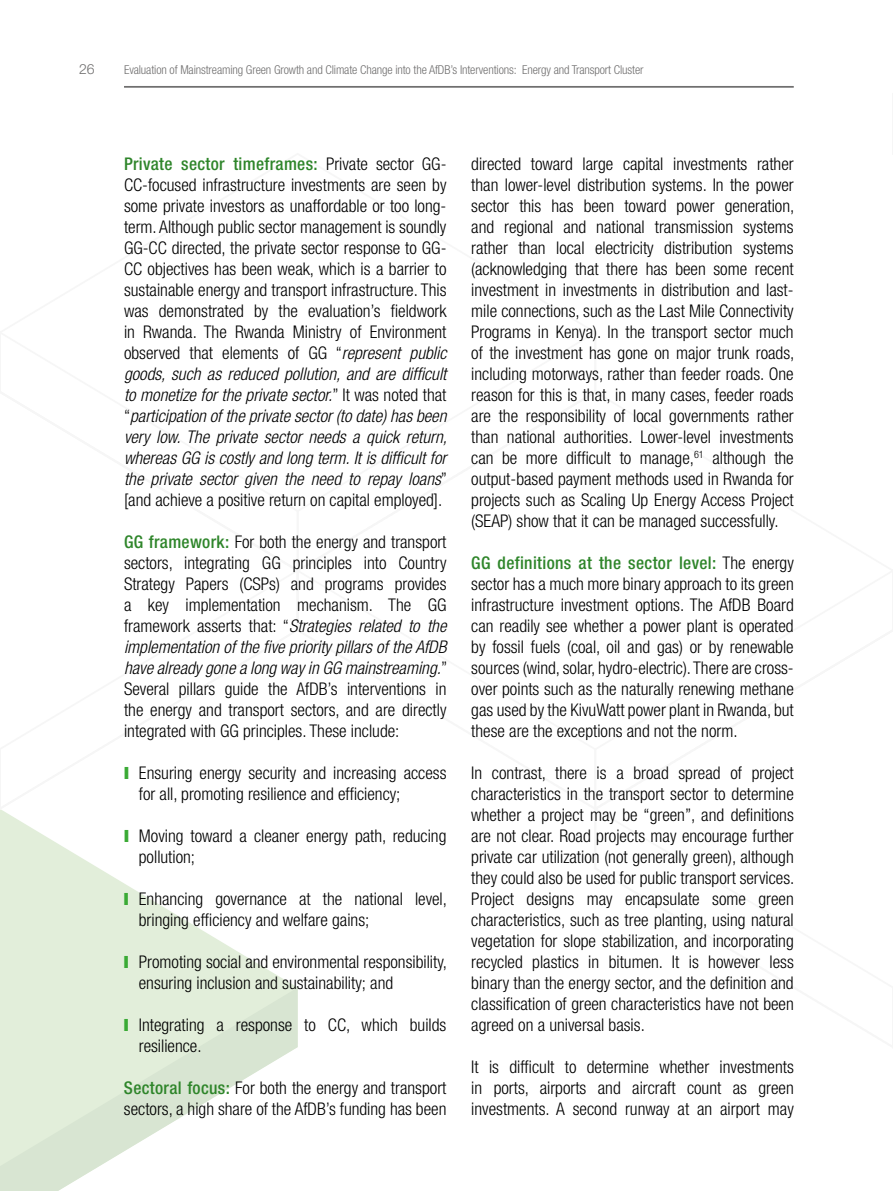
<style>
.page{position:relative;width:893px;height:1191px;background:#fff}
.page>*{position:absolute;margin:0;border:0;box-sizing:border-box;transform-origin:0 0}
.t1{font:300 condensed 17.5px/21px "Helvetica Neue LT Std";color:#000;text-align:justify}
.t2{font:300 14px "Helvetica Neue LT Std";color:#706f6f}
.t3{font:300 condensed 12.25px "Helvetica Neue LT Std";letter-spacing:-.01em;color:#706f6f}
.s1{font-weight:500;color:#2e852a}
.s2{font-style:italic}
.s3{color:#3aaa35}
</style>
<div class="page">
<svg style="left:0;top:811px;width:296px;height:176px;fill:#e2eeda"></svg>
<svg style="left:0;top:987px;width:298px;height:204px"></svg>
<svg style="left:0;top:1158px;width:1px;height:33px"></svg>
<hr style="left:124px;top:86px;width:670px;height:2px;background:#706f6f">
<p class="t2" style="left:79px;top:61px;width:17px">26</p>
<p class="t3" style="left:124px;top:63px;width:521px">Evaluation of Mainstreaming Green Growth and Climate Change into the AfDB’s Interventions: Energy and Transport Cluster</p>
<p class="t1" style="left:124px;top:153px;width:325px"><span class="s1">Private sector timeframes:</span> Private sector GG-CC-focused infrastructure investments are seen by some private investors as unaffordable or too long&shy;term. Although public sector management is soundly GG-CC directed, the private sector response to GG-CC objectives has been weak, which is a barrier to sustainable energy and transport infrastructure. This was demonstrated by the evaluation’s fieldwork in Rwanda. The Rwanda Ministry of Environment observed that elements of GG “<span class="s2">represent public goods, such as reduced pollution, and are difficult to monetize for the private sector.</span>” It was noted that “<span class="s2">participation of the private sector (to date) has been very low. The private sector needs a quick return, whereas GG is costly and long term. It is difficult for the private sector given the need to repay loans</span>” [and achieve a positive return on capital employed].</p>
<p class="t1" style="left:124px;top:531px;width:325px"><span class="s1">GG framework:</span> For both the energy and transport sectors, integrating GG principles into Country Strategy Papers (CSPs) and programs provides a key implementation mechanism. The GG framework asserts that: “<span class="s2">Strategies related to the implementation of the five priority pillars of the AfDB have already gone a long way in GG mainstreaming.</span>” Several pillars guide the AfDB’s interventions in the energy and transport sectors, and are directly integrated with GG principles. These include:</p>
<p class="t1" style="left:139px;top:762px;width:309px;text-indent:-15px"><span class="s3">❙</span> Ensuring energy security and increasing access for all, promoting resilience and efficiency;</p>
<p class="t1" style="left:139px;top:825px;width:309px;text-indent:-15px"><span class="s3">❙</span> Moving toward a cleaner energy path, reducing pollution;</p>
<p class="t1" style="left:139px;top:888px;width:310px;text-indent:-15px"><span class="s3">❙</span> Enhancing governance at the national level, bringing efficiency and welfare gains;</p>
<p class="t1" style="left:139px;top:951px;width:310px;text-indent:-15px"><span class="s3">❙</span> Promoting social and environmental responsibility, ensuring inclusion and sustainability; and</p>
<p class="t1" style="left:139px;top:1014px;width:309px;text-indent:-15px"><span class="s3">❙</span> Integrating a response to CC, which builds resilience.</p>
<p class="t1" style="left:124px;top:1077px;width:324px"><span class="s1">Sectoral focus:</span> For both the energy and transport sectors, a high share of the AfDB’s funding has been</p>
<p class="t1" style="left:471px;top:153px;width:325px">directed toward large capital investments rather than lower-level distribution systems. In the power sector this has been toward power generation, and regional and national transmission systems rather than local electricity distribution systems (acknowledging that there has been some recent investment in investments in distribution and last&shy;mile connections, such as the Last Mile Connectivity Programs in Kenya). In the transport sector much of the investment has gone on major trunk roads, including motorways, rather than feeder roads. One reason for this is that, in many cases, feeder roads are the responsibility of local governments rather than national authorities. Lower-level investments can be more difficult to manage,<sup>61</sup> although the output-based payment methods used in Rwanda for projects such as Scaling Up Energy Access Project (SEAP) show that it can be managed successfully.</p>
<p class="t1" style="left:471px;top:552px;width:324px"><span class="s1">GG definitions at the sector level:</span> The energy sector has a much more binary approach to its green infrastructure investment options. The AfDB Board can readily see whether a power plant is operated by fossil fuels (coal, oil and gas) or by renewable sources (wind, solar, hydro-electric). There are cross&shy;over points such as the naturally renewing methane gas used by the KivuWatt power plant in Rwanda, but these are the exceptions and not the norm.</p>
<p class="t1" style="left:471px;top:762px;width:325px">In contrast, there is a broad spread of project characteristics in the transport sector to determine whether a project may be “green”, and definitions are not clear. Road projects may encourage further private car utilization (not generally green), although they could also be used for public transport services.<br>Project designs may encapsulate some green characteristics, such as tree planting, using natural vegetation for slope stabilization, and incorporating recycled plastics in bitumen. It is however less binary than the energy sector, and the definition and classification of green characteristics have not been agreed on a universal basis.</p>
<p class="t1" style="left:471px;top:1056px;width:324px">It is difficult to determine whether investments in ports, airports and aircraft count as green investments. A second runway at an airport may</p>
</div>
